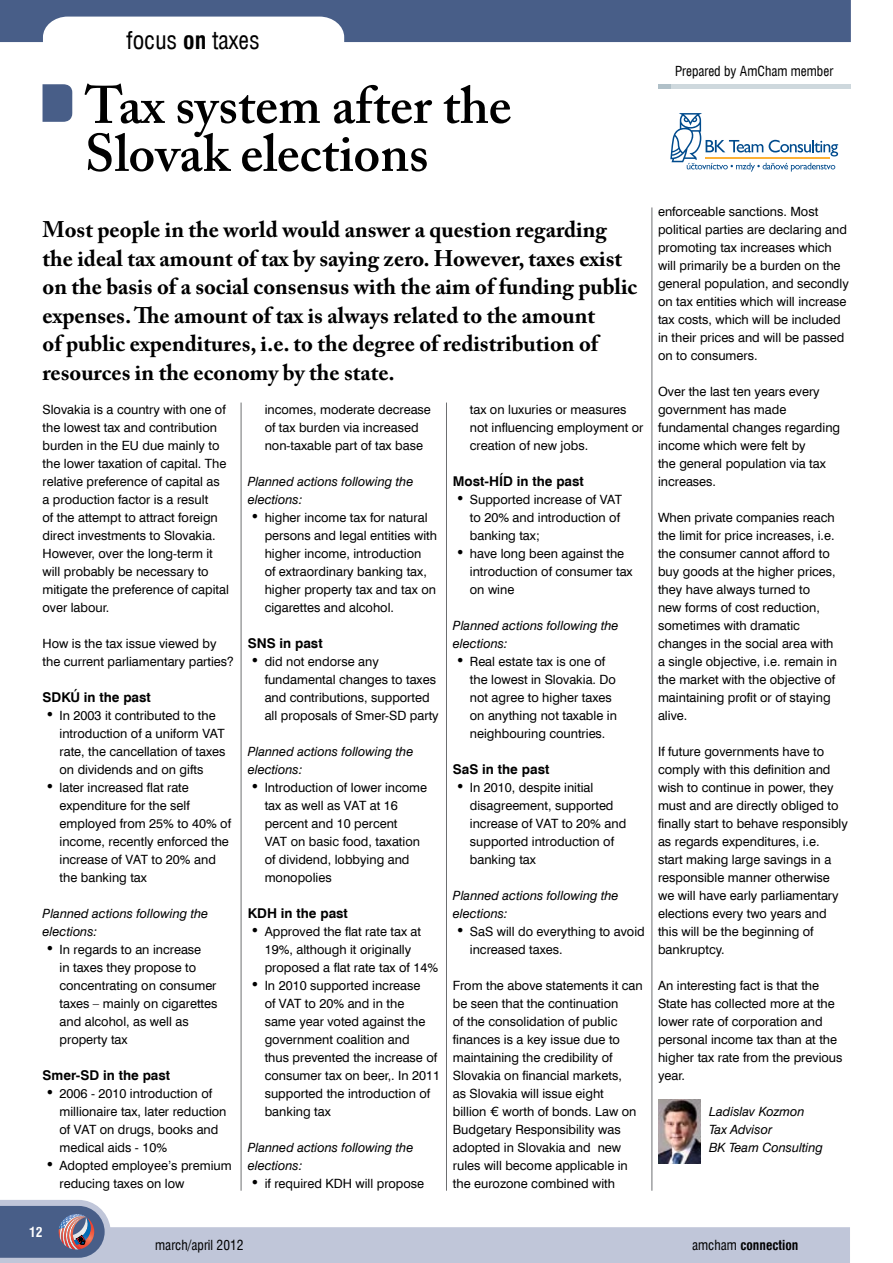
<style>
.page{position:relative;width:893px;height:1263px;background:#fff}
.page>*{position:absolute;margin:0;border:0;box-sizing:border-box;transform-origin:0 0}
.t1{font:600 52.5px/48px "Adobe Caslon Pro";color:#000}
.t2{font:condensed 24px "Swiss 721 AT";color:#000}
.t3{font:700 22.5px/28.5px "Adobe Caslon Pro";color:#000}
.t4{font:700 13.5px "Swiss 721 AT";color:#000}
.t5{font:condensed 13.5px "Swiss 721 AT";color:#000}
.t6{font:700 condensed 13.5px "Swiss 721 AT";color:#000}
.t7{font:700 condensed 13.5px "Swiss 721 AT";color:#fff}
.t8{font:12.75px/18px "Swiss 721 AT";color:#000}
.t9{font:italic 12.75px/18px "Swiss 721 AT";color:#000}
.s1{font-weight:700}
.s2{font-family:"Times New Roman";font-size:18px}
.s3{font-weight:400}
</style>
<div class="page">
<svg style="left:0;top:1200px;width:850px;height:63px;fill:#c0c6d9"></svg>
<svg style="left:0;top:1206px;width:105px;height:52px;background:#606a8d"></svg>
<svg style="left:0;top:0;width:851px;height:42px"></svg>
<hr style="left:241px;top:403px;width:1px;height:788px;background:#6d6f71">
<hr style="left:446px;top:403px;width:1px;height:788px;background:#6d6f71">
<hr style="left:652px;top:207px;width:1px;height:984px;background:#6d6f71">
<hr style="left:658px;top:84px;width:192px;height:4px;background:#ced8dd">
<hr style="left:658px;top:84px;width:13px;height:4px;background:#b0c0c8">
<svg style="left:670px;top:113px;width:168px;height:59px"></svg>
<img style="left:658px;top:1100px;width:43px;height:64px">
<svg style="left:43px;top:84px;width:30px;height:38px"></svg>
<h2 class="t2" style="left:126px;top:25px;width:135px">focus <span class="s1">on</span> taxes</h2>
<h1 class="t1" style="left:85px;top:81px;width:428px">Tax system after the<br>Slovak elections</h1>
<p class="t3" style="left:43px;top:215px;width:596px">Most people in the world would answer a question regarding the ideal tax amount of tax by saying zero. However, taxes exist on the basis of a social consensus with the aim of funding public expenses. The amount of tax is always related to the amount<br>of public expenditures, i.e. to the degree of redistribution of resources in the economy by the state.</p>
<p class="t8" style="left:43px;top:400px;width:188px">Slovakia is a country with one of the lowest tax and contribution burden in the EU due mainly to the lower taxation of capital. The relative preference of capital as a production factor is a result<br>of the attempt to attract foreign direct investments to Slovakia.<br>However, over the long-term it will probably be necessary to mitigate the preference of capital over labour.</p>
<p class="t8" style="left:43px;top:634px;width:193px">How is the tax issue viewed by the current parliamentary parties?</p>
<p class="t4" style="left:43px;top:689px;width:110px">SDKÚ in the past</p>
<p class="t8" style="left:60px;top:706px;width:167px;text-indent:-13px"><span class="s2">•</span> In 2003 it contributed to the introduction of a uniform VAT rate, the cancellation of taxes on dividends and on gifts</p>
<p class="t8" style="left:60px;top:778px;width:173px;text-indent:-13px"><span class="s2">•</span> later increased flat rate expenditure for the self employed from 25% to 40% of income, recently enforced the increase of VAT to 20% and the banking tax</p>
<p class="t9" style="left:43px;top:904px;width:167px">Planned actions following the elections:</p>
<p class="t8" style="left:60px;top:940px;width:159px;text-indent:-13px"><span class="s2">•</span> In regards to an increase<br>in taxes they propose to concentrating on consumer taxes – mainly on cigarettes and alcohol, as well as property tax</p>
<p class="t4" style="left:43px;top:1067px;width:129px">Smer-SD in the past</p>
<p class="t8" style="left:60px;top:1084px;width:168px;text-indent:-13px"><span class="s2">•</span> 2006 - 2010 introduction of millionaire tax, later reduction of VAT on drugs, books and medical aids - 10%</p>
<p class="t8" style="left:60px;top:1156px;width:174px;text-indent:-13px"><span class="s2">•</span> Adopted employee’s premium reducing taxes on low</p>
<p class="t8" style="left:265px;top:400px;width:168px">incomes, moderate decrease of tax burden via increased non-taxable part of tax base</p>
<p class="t9" style="left:248px;top:472px;width:167px">Planned actions following the elections:</p>
<p class="t8" style="left:265px;top:508px;width:174px;text-indent:-13px"><span class="s2">•</span> higher income tax for natural persons and legal entities with higher income, introduction<br>of extraordinary banking tax, higher property tax and tax on cigarettes and alcohol.</p>
<p class="t4" style="left:248px;top:635px;width:76px">SNS in past</p>
<p class="t8" style="left:265px;top:652px;width:175px;text-indent:-13px"><span class="s2">•</span> did not endorse any fundamental changes to taxes and contributions, supported all proposals of Smer-SD party</p>
<p class="t9" style="left:248px;top:742px;width:167px">Planned actions following the elections:</p>
<p class="t8" style="left:265px;top:778px;width:164px;text-indent:-13px"><span class="s2">•</span> Introduction of lower income tax as well as VAT at 16 percent and 10 percent<br>VAT on basic food, taxation of dividend, lobbying and monopolies</p>
<p class="t4" style="left:248px;top:905px;width:102px">KDH in the past</p>
<p class="t8" style="left:265px;top:922px;width:175px;text-indent:-13px"><span class="s2">•</span> Approved the flat rate tax at<br>19%, although it originally proposed a flat rate tax of 14%</p>
<p class="t8" style="left:265px;top:976px;width:177px;text-indent:-13px"><span class="s2">•</span> In 2010 supported increase<br>of VAT to 20% and in the<br>same year voted against the government coalition and<br>thus prevented the increase of consumer tax on beer,. In 2011 supported the introduction of banking tax</p>
<p class="t9" style="left:248px;top:1138px;width:167px">Planned actions following the elections:</p>
<p class="t8" style="left:252px;top:1174px;width:174px"><span class="s2">•</span> if required KDH will propose</p>
<p class="t8" style="left:470px;top:400px;width:175px">tax on luxuries or measures not influencing employment or creation of new jobs.</p>
<p class="t4" style="left:453px;top:473px;width:133px">Most-HÍD in the past</p>
<p class="t8" style="left:470px;top:490px;width:154px;text-indent:-13px"><span class="s2">•</span> Supported increase of VAT to 20% and introduction of banking tax;</p>
<p class="t8" style="left:470px;top:544px;width:164px;text-indent:-13px"><span class="s2">•</span> have long been against the introduction of consumer tax on wine</p>
<p class="t9" style="left:453px;top:616px;width:167px">Planned actions following the elections:</p>
<p class="t8" style="left:470px;top:652px;width:149px;text-indent:-13px"><span class="s2">•</span> Real estate tax is one of the lowest in Slovakia. Do not agree to higher taxes on anything not taxable in neighbouring countries.</p>
<p class="t4" style="left:453px;top:761px;width:98px">SaS in the past</p>
<p class="t8" style="left:470px;top:778px;width:158px;text-indent:-13px"><span class="s2">•</span> In 2010, despite initial disagreement, supported increase of VAT to 20% and supported introduction of banking tax</p>
<p class="t9" style="left:453px;top:886px;width:167px">Planned actions following the elections:</p>
<p class="t8" style="left:470px;top:922px;width:176px;text-indent:-13px"><span class="s2">•</span> SaS will do everything to avoid increased taxes.</p>
<p class="t8" style="left:453px;top:976px;width:191px">From the above statements it can be seen that the continuation<br>of the consolidation of public finances is a key issue due to maintaining the credibility of<br>Slovakia on financial markets,<br>as Slovakia will issue eight<br>billion € worth of bonds. Law on<br>Budgetary Responsibility was adopted in Slovakia and new rules will become applicable in the eurozone combined with</p>
<p class="t5" style="left:675px;top:63px;width:160px">Prepared by AmCham member</p>
<p class="t8" style="left:658px;top:202px;width:192px">enforceable sanctions. Most political parties are declaring and promoting tax increases which will primarily be a burden on the general population, and secondly on tax entities which will increase tax costs, which will be included in their prices and will be passed on to consumers.</p>
<p class="t8" style="left:658px;top:382px;width:184px">Over the last ten years every government has made fundamental changes regarding income which were felt by<br>the general population via tax increases.</p>
<p class="t8" style="left:658px;top:508px;width:180px">When private companies reach the limit for price increases, i.e. the consumer cannot afford to buy goods at the higher prices, they have always turned to new forms of cost reduction, sometimes with dramatic changes in the social area with a single objective, i.e. remain in the market with the objective of maintaining profit or of staying alive.</p>
<p class="t8" style="left:658px;top:742px;width:191px">If future governments have to comply with this definition and wish to continue in power, they must and are directly obliged to finally start to behave responsibly as regards expenditures, i.e.<br>start making large savings in a responsible manner otherwise we will have early parliamentary elections every two years and this will be the beginning of bankruptcy.</p>
<p class="t8" style="left:658px;top:977px;width:186px">An interesting fact is that the<br>State has collected more at the lower rate of corporation and personal income tax than at the higher tax rate from the previous year.</p>
<p class="t9" style="left:709px;top:1103px;width:115px">Ladislav Kozmon<br>Tax Advisor<br>BK Team Consulting</p>
<p class="t7" style="left:29px;top:1224px;width:15px">12</p>
<p class="t5" style="left:155px;top:1237px;width:90px">march/april 2012</p>
<p class="t6" style="left:692px;top:1237px;width:108px"><span class="s3">amcham</span> connection</p>
</div>
